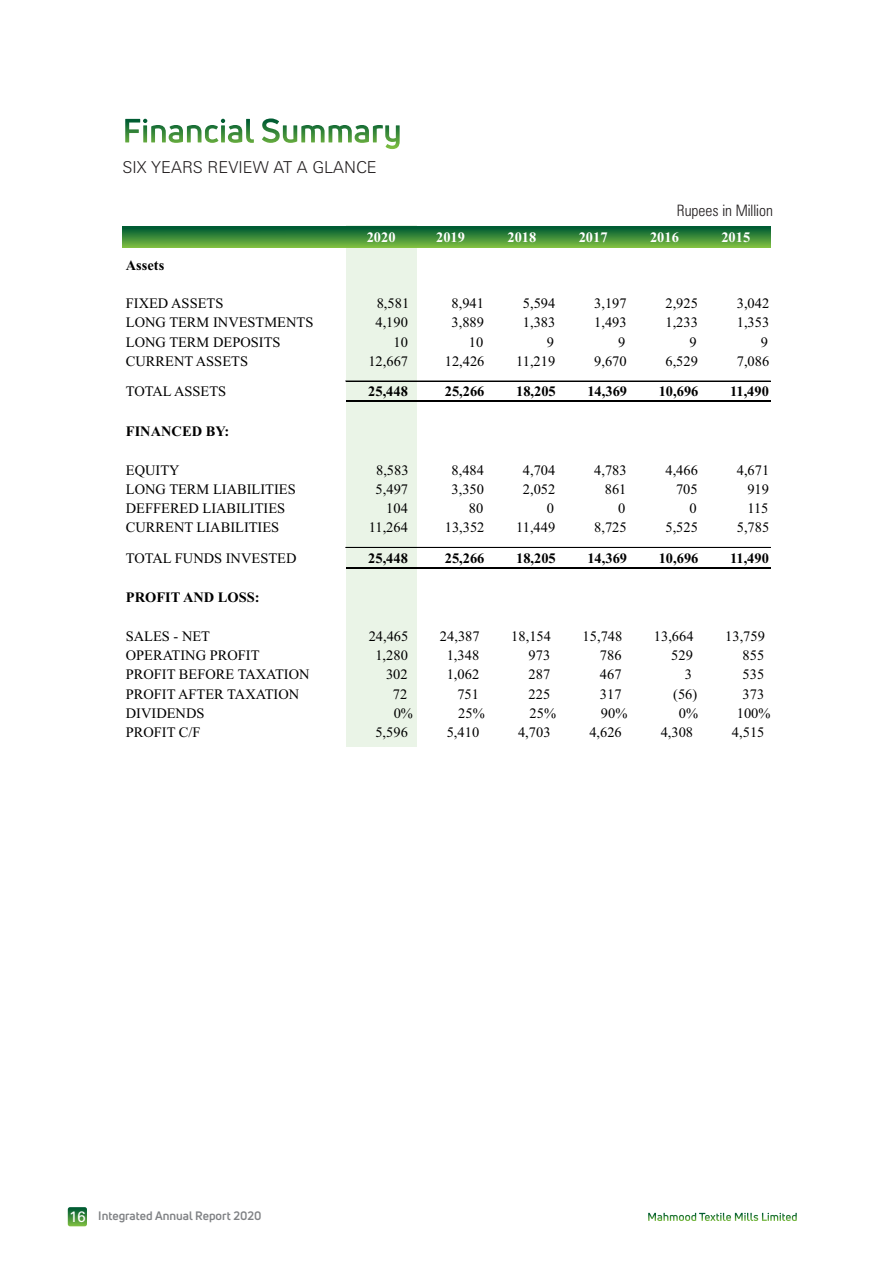
<style>
.page{position:relative;width:893px;height:1263px;background:#fff}
.page>*{position:absolute;margin:0;border:0;box-sizing:border-box;transform-origin:0 0}
.t1{font:300 16.5px "Zurich BT";color:#231f20}
.t2{font:300 condensed 15.75px "Zurich BT";color:#231f20}
.t3{font:14.4px "Times New Roman";color:#000}
.t4{font:700 14.4px "Times New Roman";color:#000}
.t5{font:700 14.4px "Times New Roman";color:#fff}
.t6{font:700 12px "Uni Neue";color:#808285}
.s1{font-family:"Zurich BT";font-weight:400;font-size:15px;color:#fff}
</style>
<div class="page">
<div style="left:346px;top:226px;width:70px;height:521px;background:#eaf4e7"></div>
<svg style="left:125px;top:118px;width:275px;height:32px"></svg>
<svg style="left:122px;top:226px;width:648px;height:21px;background:#388839"></svg>
<hr style="left:346px;top:400px;width:424px;height:2px;background:#000">
<hr style="left:346px;top:381px;width:424px;height:1px;background:#000">
<hr style="left:346px;top:567px;width:424px;height:2px;background:#000">
<hr style="left:346px;top:547px;width:424px;height:1px;background:#000">
<svg style="left:648px;top:1212px;width:149px;height:9px"></svg>
<svg style="left:68px;top:1207px;width:19px;height:19px"></svg>
<p class="t1" style="left:123px;top:160px;width:256px">SIX YEARS REVIEW AT A GLANCE</p>
<p class="t2" style="left:677px;top:204px;width:98px">Rupees in Million</p>
<p class="t5" style="left:367px;top:232px;width:30px">2020</p>
<p class="t5" style="left:436px;top:232px;width:30px">2019</p>
<p class="t5" style="left:507px;top:232px;width:30px">2018</p>
<p class="t5" style="left:579px;top:232px;width:30px">2017</p>
<p class="t5" style="left:650px;top:232px;width:30px">2016</p>
<p class="t5" style="left:721px;top:232px;width:30px">2015</p>
<p class="t4" style="left:126px;top:260px;width:40px">Assets</p>
<p class="t3" style="left:126px;top:298px;width:99px">FIXED ASSETS</p>
<p class="t3" style="left:377px;top:298px;width:34px">8,581</p>
<p class="t3" style="left:452px;top:298px;width:34px">8,941</p>
<p class="t3" style="left:523px;top:298px;width:34px">5,594</p>
<p class="t3" style="left:594px;top:298px;width:34px">3,197</p>
<p class="t3" style="left:665px;top:298px;width:34px">2,925</p>
<p class="t3" style="left:737px;top:298px;width:34px">3,042</p>
<p class="t3" style="left:126px;top:317px;width:189px">LONG TERM INVESTMENTS</p>
<p class="t3" style="left:375px;top:317px;width:34px">4,190</p>
<p class="t3" style="left:452px;top:317px;width:34px">3,889</p>
<p class="t3" style="left:523px;top:317px;width:34px">1,383</p>
<p class="t3" style="left:594px;top:317px;width:34px">1,493</p>
<p class="t3" style="left:665px;top:317px;width:34px">1,233</p>
<p class="t3" style="left:737px;top:317px;width:34px">1,353</p>
<p class="t3" style="left:126px;top:337px;width:156px">LONG TERM DEPOSITS</p>
<p class="t3" style="left:394px;top:337px;width:16px">10</p>
<p class="t3" style="left:469px;top:337px;width:16px">10</p>
<p class="t3" style="left:547px;top:337px;width:9px">9</p>
<p class="t3" style="left:618px;top:337px;width:9px">9</p>
<p class="t3" style="left:690px;top:337px;width:9px">9</p>
<p class="t3" style="left:761px;top:337px;width:9px">9</p>
<p class="t3" style="left:126px;top:356px;width:124px">CURRENT ASSETS</p>
<p class="t3" style="left:368px;top:356px;width:41px">12,667</p>
<p class="t3" style="left:445px;top:356px;width:41px">12,426</p>
<p class="t3" style="left:516px;top:356px;width:41px">11,219</p>
<p class="t3" style="left:594px;top:356px;width:34px">9,670</p>
<p class="t3" style="left:665px;top:356px;width:34px">6,529</p>
<p class="t3" style="left:737px;top:356px;width:34px">7,086</p>
<p class="t3" style="left:126px;top:386px;width:102px">TOTAL ASSETS</p>
<p class="t4" style="left:368px;top:387px;width:41px">25,448</p>
<p class="t4" style="left:445px;top:387px;width:41px">25,266</p>
<p class="t4" style="left:516px;top:387px;width:41px">18,205</p>
<p class="t4" style="left:587px;top:387px;width:41px">14,369</p>
<p class="t4" style="left:659px;top:387px;width:41px">10,696</p>
<p class="t4" style="left:730px;top:387px;width:40px">11,490</p>
<p class="t4" style="left:126px;top:426px;width:105px">FINANCED BY:</p>
<p class="t3" style="left:126px;top:464px;width:55px">EQUITY</p>
<p class="t3" style="left:376px;top:464px;width:34px">8,583</p>
<p class="t3" style="left:452px;top:464px;width:34px">8,484</p>
<p class="t3" style="left:523px;top:464px;width:34px">4,704</p>
<p class="t3" style="left:594px;top:464px;width:34px">4,783</p>
<p class="t3" style="left:665px;top:464px;width:34px">4,466</p>
<p class="t3" style="left:737px;top:464px;width:34px">4,671</p>
<p class="t3" style="left:126px;top:484px;width:171px">LONG TERM LIABILITIES</p>
<p class="t3" style="left:376px;top:484px;width:34px">5,497</p>
<p class="t3" style="left:452px;top:484px;width:34px">3,350</p>
<p class="t3" style="left:523px;top:484px;width:34px">2,052</p>
<p class="t3" style="left:605px;top:484px;width:23px">861</p>
<p class="t3" style="left:676px;top:484px;width:23px">705</p>
<p class="t3" style="left:747px;top:484px;width:23px">919</p>
<p class="t3" style="left:126px;top:503px;width:161px">DEFFERED LIABILITIES</p>
<p class="t3" style="left:386px;top:503px;width:23px">104</p>
<p class="t3" style="left:469px;top:503px;width:16px">80</p>
<p class="t3" style="left:547px;top:503px;width:9px">0</p>
<p class="t3" style="left:618px;top:503px;width:9px">0</p>
<p class="t3" style="left:690px;top:503px;width:9px">0</p>
<p class="t3" style="left:747px;top:503px;width:23px">115</p>
<p class="t3" style="left:126px;top:522px;width:155px">CURRENT LIABILITIES</p>
<p class="t3" style="left:369px;top:522px;width:41px">11,264</p>
<p class="t3" style="left:445px;top:522px;width:41px">13,352</p>
<p class="t3" style="left:516px;top:522px;width:41px">11,449</p>
<p class="t3" style="left:594px;top:522px;width:34px">8,725</p>
<p class="t3" style="left:665px;top:522px;width:34px">5,525</p>
<p class="t3" style="left:737px;top:522px;width:34px">5,785</p>
<p class="t3" style="left:126px;top:553px;width:172px">TOTAL FUNDS INVESTED</p>
<p class="t4" style="left:368px;top:553px;width:41px">25,448</p>
<p class="t4" style="left:445px;top:553px;width:41px">25,266</p>
<p class="t4" style="left:516px;top:553px;width:41px">18,205</p>
<p class="t4" style="left:587px;top:553px;width:41px">14,369</p>
<p class="t4" style="left:659px;top:553px;width:41px">10,696</p>
<p class="t4" style="left:730px;top:553px;width:40px">11,490</p>
<p class="t4" style="left:126px;top:593px;width:135px">PROFIT AND LOSS:</p>
<p class="t3" style="left:126px;top:631px;width:86px">SALES - NET</p>
<p class="t3" style="left:369px;top:631px;width:41px">24,465</p>
<p class="t3" style="left:440px;top:631px;width:41px">24,387</p>
<p class="t3" style="left:511px;top:631px;width:41px">18,154</p>
<p class="t3" style="left:583px;top:631px;width:41px">15,748</p>
<p class="t3" style="left:654px;top:631px;width:41px">13,664</p>
<p class="t3" style="left:725px;top:631px;width:41px">13,759</p>
<p class="t3" style="left:126px;top:650px;width:135px">OPERATING PROFIT</p>
<p class="t3" style="left:375px;top:650px;width:34px">1,280</p>
<p class="t3" style="left:447px;top:650px;width:34px">1,348</p>
<p class="t3" style="left:529px;top:650px;width:23px">973</p>
<p class="t3" style="left:600px;top:650px;width:23px">786</p>
<p class="t3" style="left:671px;top:650px;width:23px">529</p>
<p class="t3" style="left:743px;top:650px;width:23px">855</p>
<p class="t3" style="left:126px;top:669px;width:185px">PROFIT BEFORE TAXATION</p>
<p class="t3" style="left:386px;top:669px;width:23px">302</p>
<p class="t3" style="left:447px;top:669px;width:34px">1,062</p>
<p class="t3" style="left:529px;top:669px;width:23px">287</p>
<p class="t3" style="left:600px;top:669px;width:23px">467</p>
<p class="t3" style="left:685px;top:669px;width:9px">3</p>
<p class="t3" style="left:743px;top:669px;width:23px">535</p>
<p class="t3" style="left:126px;top:689px;width:175px">PROFIT AFTER TAXATION</p>
<p class="t3" style="left:393px;top:689px;width:16px">72</p>
<p class="t3" style="left:457px;top:689px;width:23px">751</p>
<p class="t3" style="left:529px;top:689px;width:23px">225</p>
<p class="t3" style="left:600px;top:689px;width:23px">317</p>
<p class="t3" style="left:673px;top:689px;width:26px">(56)</p>
<p class="t3" style="left:743px;top:689px;width:23px">373</p>
<p class="t3" style="left:126px;top:708px;width:80px">DIVIDENDS</p>
<p class="t3" style="left:394px;top:708px;width:21px">0%</p>
<p class="t3" style="left:458px;top:708px;width:28px">25%</p>
<p class="t3" style="left:530px;top:708px;width:28px">25%</p>
<p class="t3" style="left:601px;top:708px;width:28px">90%</p>
<p class="t3" style="left:679px;top:708px;width:21px">0%</p>
<p class="t3" style="left:737px;top:708px;width:35px">100%</p>
<p class="t3" style="left:126px;top:727px;width:76px">PROFIT C/F</p>
<p class="t3" style="left:375px;top:727px;width:34px">5,596</p>
<p class="t3" style="left:447px;top:727px;width:34px">5,410</p>
<p class="t3" style="left:518px;top:727px;width:34px">4,703</p>
<p class="t3" style="left:589px;top:727px;width:34px">4,626</p>
<p class="t3" style="left:661px;top:727px;width:34px">4,308</p>
<p class="t3" style="left:732px;top:727px;width:34px">4,515</p>
<p class="t6" style="left:69px;top:1211px;width:194px"><span class="s1">16</span> Integrated Annual Report 2020</p>
</div>
